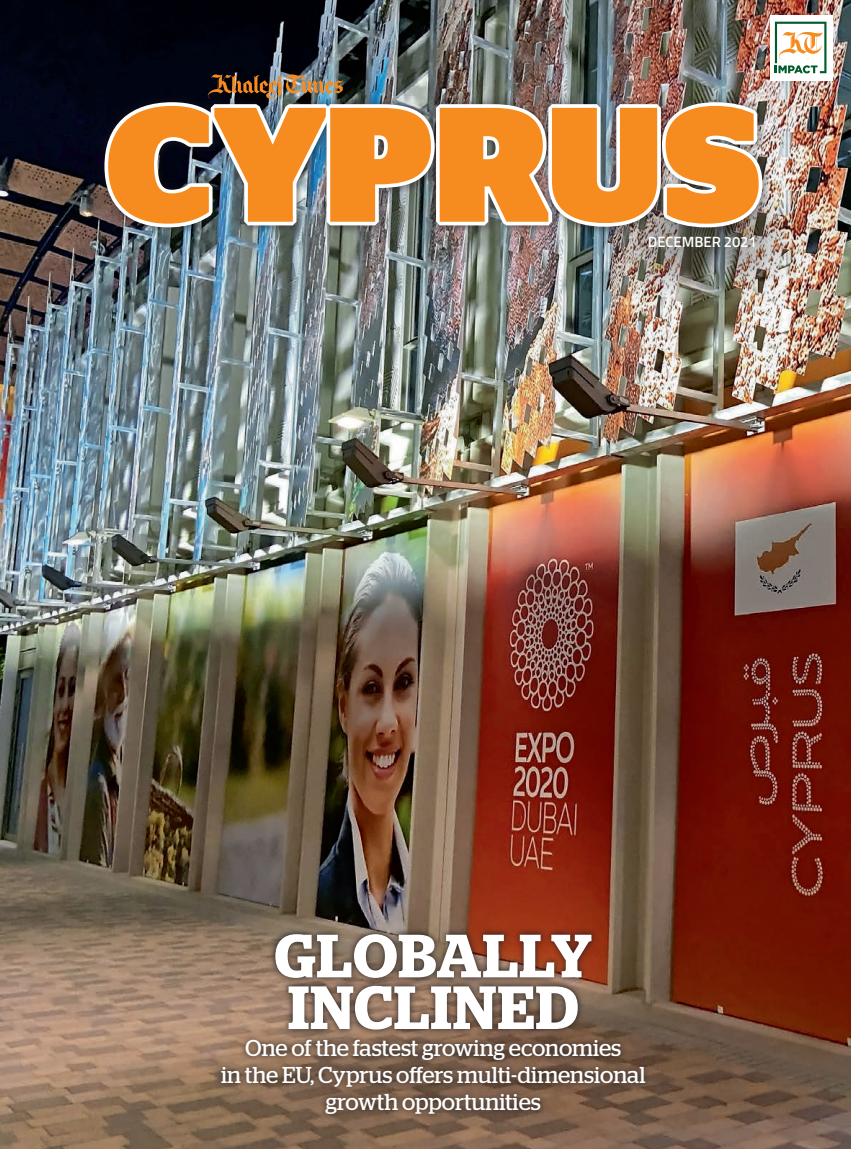
<style>
.page{position:relative;width:851px;height:1149px;background:#fff}
.page>*{position:absolute;margin:0;border:0;box-sizing:border-box;transform-origin:0 0}
.New_Text_justified{font:900 162.6px "Stag Sans";letter-spacing:-.005em;color:#f68c1f}
.t1{font:600 60.75px/51.6px "Stag";letter-spacing:.02em;color:#fff}
.t2{font:22.95px/27px "Stag";color:#fff;text-align:center}
.t3{font:600 14.85px "Titillium Web";color:#fff}
</style>
<div class="page">
<img style="left:0;top:0;width:850px;height:1148px">
<div style="left:769px;top:15px;width:63px;height:66px;background:#fff"></div>
<div style="left:214px;top:925px;width:438px;height:196px;background:#231f20;opacity:.75"></div>
<div style="left:586px;top:172px;width:230px;height:139px;background:#231f20;opacity:.75"></div>
<div style="left:95px;top:92px;width:676px;height:144px;background:#231f20;opacity:.5"></div>
<svg style="left:774px;top:22px;width:52px;height:51px"></svg>
<img style="left:101px;top:74px;width:665px;height:157px">
<p class="New_Text_justified" style="left:105px;top:70px;width:658px">CYPRUS</p>
<p class="t3" style="left:647px;top:230px;width:110px">DECEMBER 2021</p>
<p class="t1" style="left:274px;top:929px;width:319px">GLOBALLY<br>INCLINED</p>
<p class="t2" style="left:245px;top:1033px;width:377px">One of the fastest growing economies</p>
<p class="t2" style="left:221px;top:1060px;width:426px">in the EU, Cyprus offers multi-dimensional growth opportunities</p>
</div>
